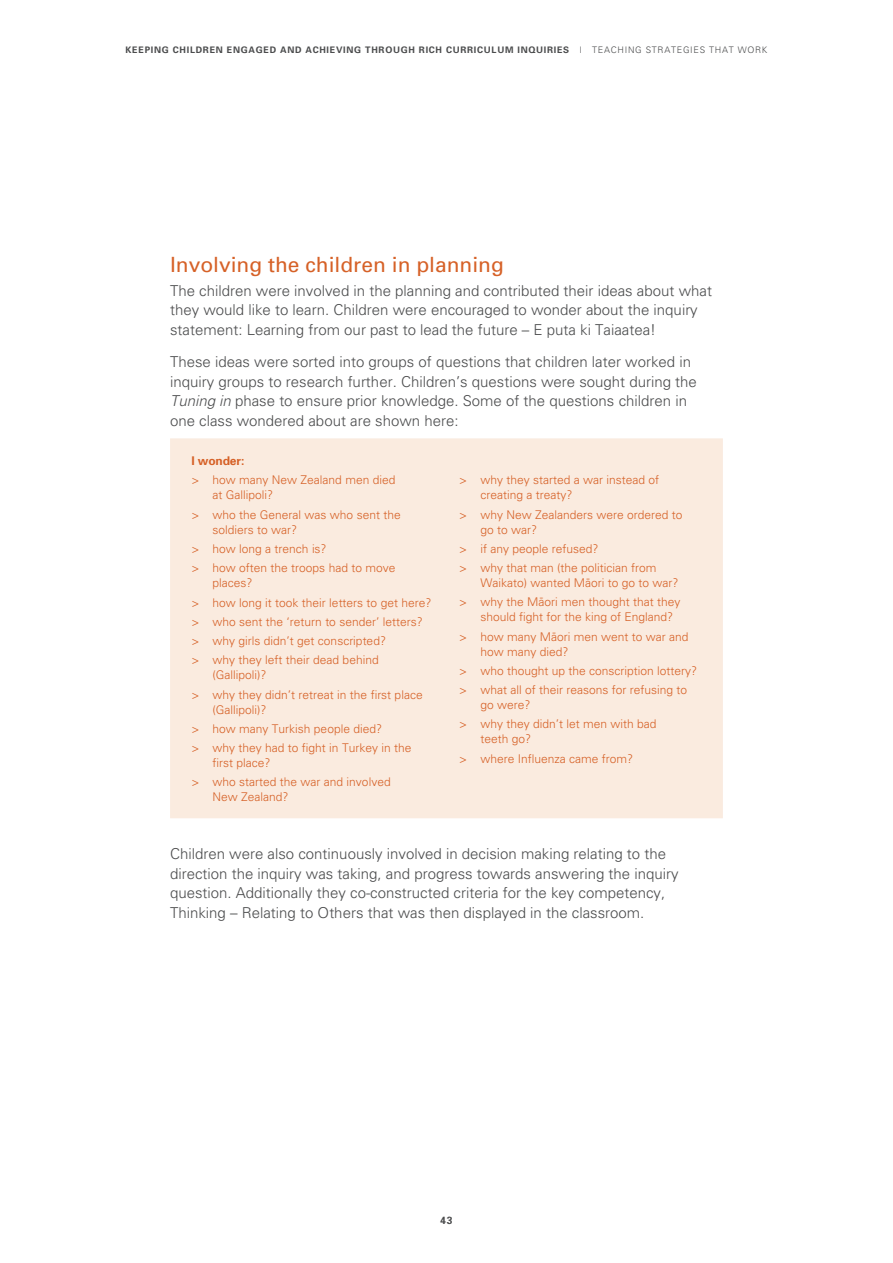
<style>
.page{position:relative;width:893px;height:1263px;background:#fff}
.page>*{position:absolute;margin:0;border:0;box-sizing:border-box;transform-origin:0 0}
.Head_2{font:21px "Univers Maori";color:#d66127}
.Body{font:300 15px/19.5px "Univers Maori";color:#4b4c4d}
.Body_before_bulle{font:300 15px/19.5px "Univers Maori";color:#4b4c4d}
.t1{font:300 12px/15px "Univers Maori";color:#d66127}
.Case_study_body{font:700 12px "Univers Maori";letter-spacing:-.01em;color:#d66127}
.t2{font:700 10.5px "Univers Maori";color:#4b4c4d}
.t3{font:700 9px "Univers Maori";letter-spacing:.08em;color:#4b4c4d}
.s1{font-weight:300}
.s2{font-style:italic}
</style>
<div class="page">
<div style="left:170px;top:438px;width:553px;height:380px;background:#faebdf"></div>
<p class="t3" style="left:126px;top:44px;width:643px">KEEPING CHILDREN ENGAGED AND ACHIEVING THROUGH RICH CURRICULUM INQUIRIES <span class="s1">| TEACHING STRATEGIES THAT WORK</span></p>
<p class="Head_2" style="left:170px;top:252px;width:335px">Involving the children in planning</p>
<p class="Body" style="left:170px;top:280px;width:543px">The children were involved in the planning and contributed their ideas about what they would like to learn. Children were encouraged to wonder about the inquiry statement: Learning from our past to lead the future – E puta ki Taiaatea!</p>
<p class="Body_before_bulle" style="left:170px;top:352px;width:528px">These ideas were sorted into groups of questions that children later worked in inquiry groups to research further. Children’s questions were sought during the <span class="s2">Tuning in</span> phase to ensure prior knowledge. Some of the questions children in one class wondered about are shown here:</p>
<p class="Case_study_body" style="left:191px;top:453px;width:55px">I wonder:</p>
<p class="t1" style="left:213px;top:472px;width:184px;text-indent:-21px">&gt; how many New Zealand men died at Gallipoli?</p>
<p class="t1" style="left:213px;top:507px;width:190px;text-indent:-21px">&gt; who the General was who sent the soldiers to war?</p>
<p class="t1" style="left:191px;top:541px;width:137px">&gt; how long a trench is?</p>
<p class="t1" style="left:213px;top:560px;width:184px;text-indent:-21px">&gt; how often the troops had to move places?</p>
<p class="t1" style="left:191px;top:594px;width:241px">&gt; how long it took their letters to get here?</p>
<p class="t1" style="left:191px;top:614px;width:233px">&gt; who sent the ‘return to sender’ letters?</p>
<p class="t1" style="left:191px;top:633px;width:196px">&gt; why girls didn’t get conscripted?</p>
<p class="t1" style="left:213px;top:652px;width:168px;text-indent:-21px">&gt; why they left their dead behind (Gallipoli)?</p>
<p class="t1" style="left:213px;top:686px;width:212px;text-indent:-21px">&gt; why they didn’t retreat in the first place (Gallipoli)?</p>
<p class="t1" style="left:191px;top:721px;width:192px">&gt; how many Turkish people died?</p>
<p class="t1" style="left:213px;top:740px;width:200px;text-indent:-21px">&gt; why they had to fight in Turkey in the first place?</p>
<p class="t1" style="left:213px;top:774px;width:180px;text-indent:-21px">&gt; who started the war and involved<br>New Zealand?</p>
<p class="t1" style="left:480px;top:472px;width:180px;text-indent:-21px">&gt; why they started a war instead of creating a treaty?</p>
<p class="t1" style="left:480px;top:506px;width:204px;text-indent:-21px">&gt; why New Zealanders were ordered to go to war?</p>
<p class="t1" style="left:459px;top:541px;width:141px">&gt; if any people refused?</p>
<p class="t1" style="left:480px;top:560px;width:200px;text-indent:-21px">&gt; why that man (the politician from<br>Waikato) wanted Mäori to go to war?</p>
<p class="t1" style="left:480px;top:594px;width:202px;text-indent:-21px">&gt; why the Mäori men thought that they should fight for the king of England?</p>
<p class="t1" style="left:480px;top:628px;width:210px;text-indent:-21px">&gt; how many Mäori men went to war and how many died?</p>
<p class="t1" style="left:459px;top:663px;width:239px">&gt; who thought up the conscription lottery?</p>
<p class="t1" style="left:480px;top:682px;width:208px;text-indent:-21px">&gt; what all of their reasons for refusing to go were?</p>
<p class="t1" style="left:480px;top:716px;width:178px;text-indent:-21px">&gt; why they didn’t let men with bad teeth go?</p>
<p class="t1" style="left:459px;top:750px;width:175px">&gt; where Influenza came from?</p>
<p class="Body" style="left:170px;top:843px;width:510px">Children were also continuously involved in decision making relating to the direction the inquiry was taking, and progress towards answering the inquiry question. Additionally they co-constructed criteria for the key competency, Thinking – Relating to Others that was then displayed in the classroom.</p>
<p class="t2" style="left:440px;top:1214px;width:14px">43</p>
</div>
